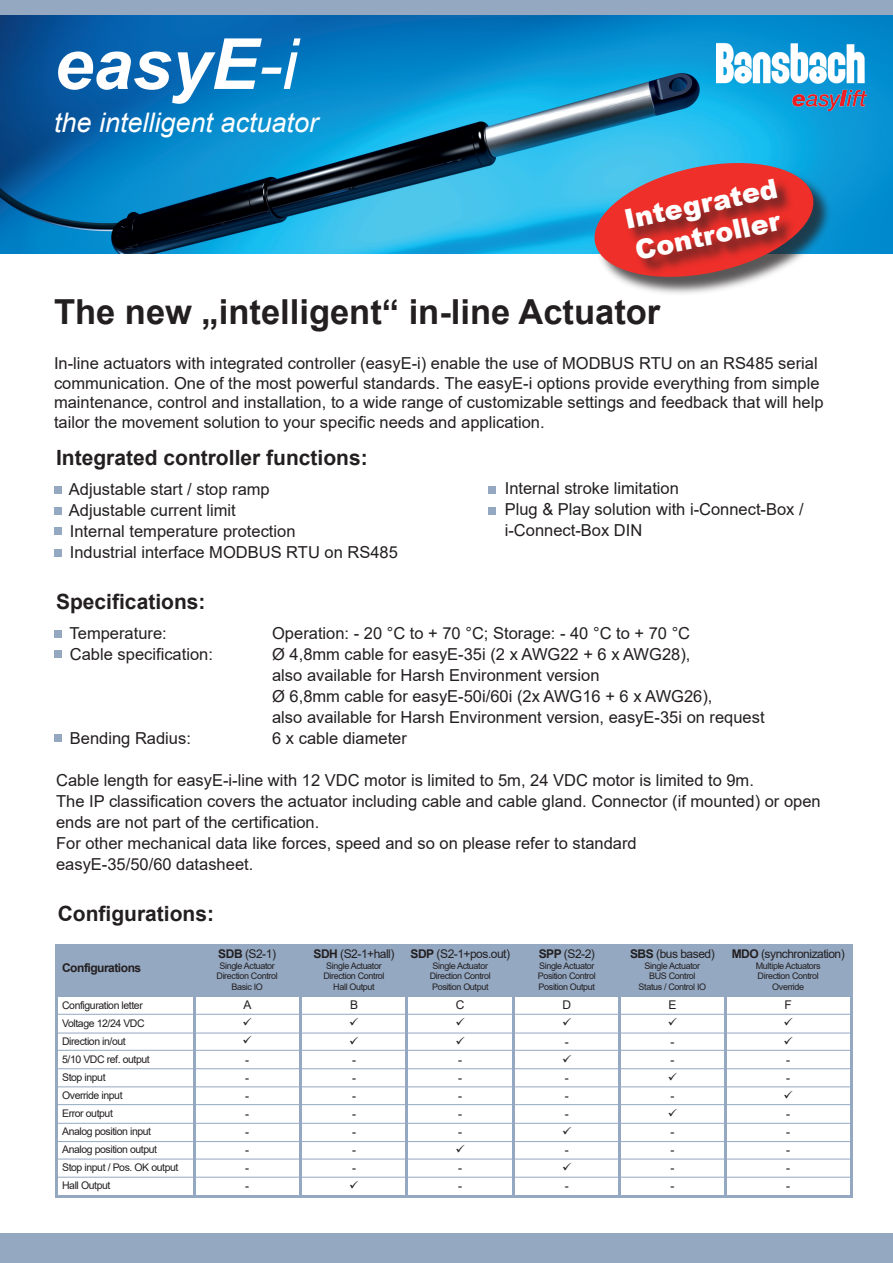
<style>
.page{position:relative;width:893px;height:1263px;background:#fff}
.page>*{position:absolute;margin:0;border:0;box-sizing:border-box;transform-origin:0 0}
.t1{font:italic 700 70.65px "Arial";color:#fff}
.t2{font:700 34.5px "Arial";color:#231f20}
.t3{font:italic 27px "Arial";color:#fff}
.t4{font:900 27px/32.4px "Arial";color:#fff}
.t5{font:700 21px "Arial";color:#231f20}
.t6{font:16.5px/21px "Arial";color:#231f20}
.t7{font:12px/18px "Arial";letter-spacing:-.04em;color:#231f20;text-align:justify}
.t8{font:700 12px "Arial";letter-spacing:-.04em;color:#231f20}
.t9{font:10.5px/18px "Arial";letter-spacing:-.04em;color:#231f20}
.t10{font:9px/10.5px "Arial";letter-spacing:-.04em;color:#231f20;text-align:center}
.s1{font-weight:400}
.s2{font-weight:700}
</style>
<div class="page">
<img style="left:0;top:14px;width:893px;height:240px">
<div style="left:0;top:0;width:893px;height:14px;background:#94a8c2"></div>
<img style="left:716px;top:41px;width:150px;height:70px">
<div style="left:595px;top:164px;width:239px;height:133px;background:#231f20;opacity:.75"></div>
<svg style="left:589px;top:155px;width:230px;height:130px;background:#8992a5"></svg>
<div style="left:624px;top:178px;width:173px;height:98px;background:#231f20;opacity:.75"></div>
<div style="left:0;top:1233px;width:893px;height:30px;background:#94a8c2"></div>
<div style="left:54px;top:486px;width:8px;height:8px;background:#94a8c2"></div>
<div style="left:54px;top:507px;width:8px;height:8px;background:#94a8c2"></div>
<div style="left:54px;top:528px;width:8px;height:7px;background:#94a8c2"></div>
<div style="left:54px;top:630px;width:8px;height:7px;background:#94a8c2"></div>
<div style="left:54px;top:651px;width:8px;height:7px;background:#94a8c2"></div>
<div style="left:54px;top:734px;width:8px;height:8px;background:#94a8c2"></div>
<div style="left:54px;top:549px;width:8px;height:8px;background:#94a8c2"></div>
<div style="left:488px;top:486px;width:7px;height:8px;background:#94a8c2"></div>
<div style="left:488px;top:507px;width:7px;height:8px;background:#94a8c2"></div>
<div style="left:55px;top:944px;width:797px;height:52px;background:#94a8c2"></div>
<hr style="left:55px;top:988px;width:2px;height:210px;background:#94a8c2">
<hr style="left:193px;top:989px;width:3px;height:208px;background:#94a8c2">
<hr style="left:299px;top:988px;width:3px;height:209px;background:#94a8c2">
<hr style="left:406px;top:988px;width:2px;height:208px;background:#94a8c2">
<hr style="left:618px;top:988px;width:3px;height:208px;background:#94a8c2">
<hr style="left:724px;top:988px;width:3px;height:208px;background:#94a8c2">
<hr style="left:850px;top:988px;width:2px;height:208px;background:#94a8c2">
<hr style="left:55px;top:1195px;width:797px;height:3px;background:#94a8c2">
<hr style="left:56px;top:1033px;width:796px;height:1px;background:#94a8c2">
<hr style="left:55px;top:1050px;width:797px;height:1px;background:#94a8c2">
<hr style="left:55px;top:1068px;width:797px;height:1px;background:#94a8c2">
<hr style="left:56px;top:1086px;width:796px;height:1px;background:#94a8c2">
<hr style="left:56px;top:1104px;width:796px;height:1px;background:#94a8c2">
<hr style="left:56px;top:1123px;width:796px;height:1px;background:#94a8c2">
<hr style="left:56px;top:1141px;width:796px;height:1px;background:#94a8c2">
<hr style="left:56px;top:1159px;width:796px;height:1px;background:#94a8c2">
<hr style="left:56px;top:1177px;width:795px;height:1px;background:#94a8c2">
<hr style="left:55px;top:1014px;width:797px;height:1px;background:#94a8c2">
<hr style="left:512px;top:989px;width:2px;height:208px;background:#94a8c2">
<svg style="left:243px;top:1032px;width:8px;height:2px"></svg>
<svg style="left:350px;top:1032px;width:8px;height:2px"></svg>
<svg style="left:456px;top:1032px;width:9px;height:2px"></svg>
<svg style="left:784px;top:1032px;width:8px;height:2px"></svg>
<h1 class="t1" style="left:54px;top:17px;width:245px">easyE<span class="s1">-i</span></h1>
<h3 class="t3" style="left:54px;top:105px;width:266px">the intelligent actuator</h3>
<h3 class="t4" style="left:621px;top:203px;width:157px;rotate:-12deg">Integrated<br>Controller</h3>
<h2 class="t2" style="left:54px;top:287px;width:608px">The new „intelligent“ in-line Actuator</h2>
<p class="t6" style="left:54px;top:353px;width:771px;line-height:19.8px">In-line actuators with integrated controller (easyE-i) enable the use of MODBUS RTU on an RS485 serial communication. One of the most powerful standards. The easyE-i options provide everything from simple maintenance, control and installation, to a wide range of customizable settings and feedback that will help tailor the movement solution to your specific needs and application.</p>
<p class="t5" style="left:56px;top:442px;width:313px">Integrated controller functions:</p>
<p class="t6" style="left:69px;top:478px;width:330px">Adjustable start / stop ramp<br>Adjustable current limit<br>Internal temperature protection<br>Industrial interface MODBUS RTU on RS485</p>
<p class="t6" style="left:505px;top:478px;width:300px">Internal stroke limitation<br>Plug &amp; Play solution with i-Connect-Box / i-Connect-Box DIN</p>
<p class="t5" style="left:56px;top:587px;width:151px">Specifications:</p>
<p class="t6" style="left:70px;top:623px;width:99px">Temperature:</p>
<p class="t6" style="left:272px;top:623px;width:420px">Operation: - 20 °C to + 70 °C; Storage: - 40 °C to + 70 °C</p>
<p class="t6" style="left:70px;top:644px;width:145px">Cable specification:</p>
<p class="t6" style="left:272px;top:644px;width:494px">Ø 4,8mm cable for easyE-35i (2 x AWG22 + 6 x AWG28),<br>also available for Harsh Environment version<br>Ø 6,8mm cable for easyE-50i/60i (2x AWG16 + 6 x AWG26),<br>also available for Harsh Environment version, easyE-35i on request</p>
<p class="t6" style="left:70px;top:728px;width:123px">Bending Radius:</p>
<p class="t6" style="left:272px;top:728px;width:136px">6 x cable diameter</p>
<p class="t6" style="left:56px;top:770px;width:766px">Cable length for easyE-i-line with 12 VDC motor is limited to 5m, 24 VDC motor is limited to 9m.<br>The IP classification covers the actuator including cable and cable gland. Connector (if mounted) or open ends are not part of the certification.<br>For other mechanical data like forces, speed and so on please refer to standard<br>easyE-35/50/60 datasheet.</p>
<p class="t5" style="left:58px;top:899px;width:158px">Configurations:</p>
<p class="t8" style="left:62px;top:959px;width:81px">Configurations</p>
<p class="t9" style="left:62px;top:996px;width:118px">Configuration letter<br>Voltage 12/24 VDC<br>Direction in/out<br>5/10 VDC ref. output<br>Stop input<br>Override input<br>Error output<br>Analog position input<br>Analog position output<br>Stop input / Pos. OK output<br>Hall Output</p>
<p class="t7" style="left:218px;top:945px;width:59px"><span class="s2">SDB</span> (S2-1)</p>
<p class="t10" style="left:217px;top:960px;width:63px">Single Actuator<br>Direction Control<br>Basic IO</p>
<p class="t7" style="left:243px;top:996px;width:10px">A</p>
<p class="t7" style="left:245px;top:1050px;width:5px">- - - - - - - -</p>
<p class="t7" style="left:313px;top:945px;width:82px"><span class="s2">SDH</span> (S2-1+hall)</p>
<p class="t10" style="left:323px;top:960px;width:63px">Single Actuator<br>Direction Control<br>Hall Output</p>
<p class="t7" style="left:350px;top:996px;width:10px">B</p>
<p class="t7" style="left:410px;top:945px;width:101px"><span class="s2">SDP</span> (S2-1+pos.out)</p>
<p class="t10" style="left:430px;top:960px;width:63px">Single Actuator<br>Direction Control<br>Position Output</p>
<p class="t7" style="left:456px;top:996px;width:10px">C</p>
<p class="t7" style="left:352px;top:1050px;width:5px">- - - - - - -</p>
<p class="t7" style="left:458px;top:1050px;width:5px">- - - - -</p>
<p class="t7" style="left:458px;top:1158px;width:5px">- -</p>
<p class="t7" style="left:539px;top:945px;width:58px"><span class="s2">SPP</span> (S2-2)</p>
<p class="t10" style="left:538px;top:960px;width:60px;text-align:left">Single Actuator<br>Position Control<br>Position Output</p>
<p class="t7" style="left:562px;top:996px;width:10px">D</p>
<p class="t7" style="left:565px;top:1032px;width:5px">-</p>
<p class="t7" style="left:565px;top:1068px;width:5px">- - -</p>
<p class="t7" style="left:565px;top:1140px;width:5px">-</p>
<p class="t7" style="left:565px;top:1176px;width:5px">-</p>
<p class="t7" style="left:630px;top:945px;width:86px"><span class="s2">SBS</span> (bus based)</p>
<p class="t10" style="left:639px;top:960px;width:69px">Single Actuator<br>BUS Control<br>Status / Control IO</p>
<p class="t7" style="left:668px;top:996px;width:10px">E</p>
<p class="t7" style="left:670px;top:1032px;width:5px">- -</p>
<p class="t7" style="left:670px;top:1086px;width:5px">-</p>
<p class="t7" style="left:670px;top:1122px;width:5px">- - - -</p>
<p class="t7" style="left:732px;top:945px;width:115px"><span class="s2">MDO</span> (synchronization)</p>
<p class="t10" style="left:756px;top:960px;width:66px">Multiple Actuators<br>Direction Control<br>Override</p>
<p class="t7" style="left:785px;top:996px;width:9px">F</p>
<p class="t7" style="left:786px;top:1050px;width:5px">- -</p>
<p class="t7" style="left:786px;top:1104px;width:5px">- - - - -</p>
</div>
